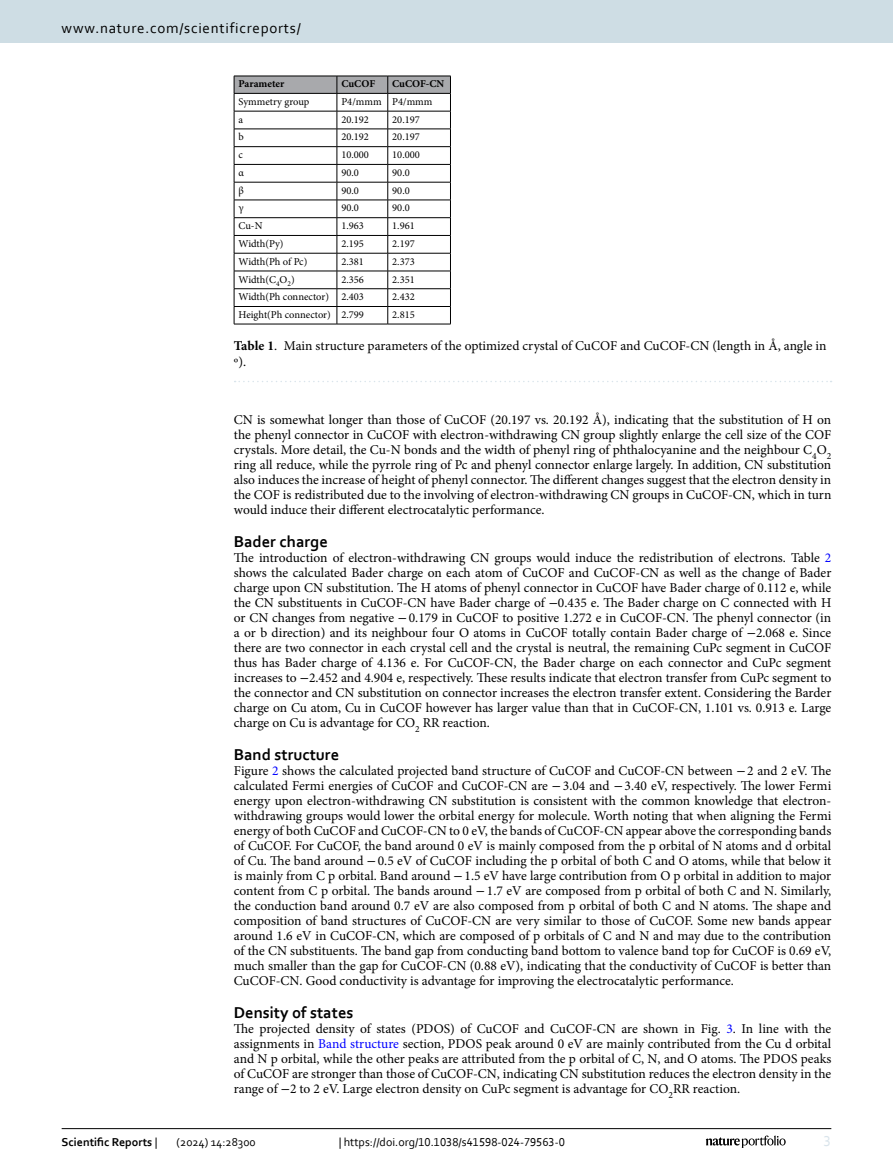
<style>
.page{position:relative;width:893px;height:1174px;background:#fff}
.page>*{position:absolute;margin:0;border:0;box-sizing:border-box;transform-origin:0 0}
.Head_1{font:700 16.5px "Corbel";color:#000}
.t1{font:15px "Corbel";letter-spacing:.05em;color:#000}
.t2{font:15px "Corbel";color:#d9e4eb}
.Body_Text{font:13.5px/15px "Minion Pro";color:#000;text-align:justify}
.Table_Caption{font:13.5px/16.5px "Minion Pro";color:#000}
.t3{font:12px "Corbel";color:#000}
.t4{font:700 12px "Corbel";color:#000}
.Table_Body{font:10.5px "Minion Pro";color:#000}
.Table_Head{font:700 10.5px "Minion Pro";letter-spacing:-.005em;color:#000}
.s1{font-weight:700}
.s2{color:#00f}
.s3{font-family:"STIX"}
.s4{font-weight:400}
</style>
<div class="page">
<hr style="left:337px;top:324px;width:51px;height:1px;background:#000">
<svg style="left:234px;top:76px;width:217px;height:248px"></svg>
<hr style="left:388px;top:324px;width:63px;height:1px;background:#000">
<hr style="left:234px;top:324px;width:103px;height:1px;background:#000">
<svg style="left:235px;top:381px;width:597px;height:1px"></svg>
<hr style="left:62px;top:1128px;width:769px;height:1px;background:#000">
<svg style="left:706px;top:1135px;width:80px;height:12px"></svg>
<div style="left:0;top:0;width:893px;height:43px;background:#cedde4"></div>
<p class="t1" style="left:62px;top:18px;width:241px">www.nature.com/scientificreports/</p>
<p class="Table_Head" style="left:239px;top:77px;width:47px">Parameter</p>
<p class="Table_Head" style="left:341px;top:77px;width:35px">CuCOF</p>
<p class="Table_Head" style="left:392px;top:77px;width:54px">CuCOF-CN</p>
<p class="Table_Body" style="left:239px;top:95px;width:72px">Symmetry group</p>
<p class="Table_Body" style="left:341px;top:95px;width:42px">P4/mmm</p>
<p class="Table_Body" style="left:392px;top:95px;width:42px">P4/mmm</p>
<p class="Table_Body" style="left:239px;top:112px;width:6px">a</p>
<p class="Table_Body" style="left:341px;top:112px;width:29px">20.192</p>
<p class="Table_Body" style="left:392px;top:112px;width:29px">20.197</p>
<p class="Table_Body" style="left:239px;top:130px;width:7px">b</p>
<p class="Table_Body" style="left:341px;top:130px;width:29px">20.192</p>
<p class="Table_Body" style="left:392px;top:130px;width:29px">20.197</p>
<p class="Table_Body" style="left:239px;top:148px;width:6px">c</p>
<p class="Table_Body" style="left:341px;top:148px;width:29px">10.000</p>
<p class="Table_Body" style="left:392px;top:148px;width:29px">10.000</p>
<p class="Table_Body" style="left:239px;top:166px;width:7px">α</p>
<p class="Table_Body" style="left:341px;top:166px;width:19px">90.0</p>
<p class="Table_Body" style="left:392px;top:166px;width:19px">90.0</p>
<p class="Table_Body" style="left:239px;top:183px;width:7px">β</p>
<p class="Table_Body" style="left:341px;top:183px;width:19px">90.0</p>
<p class="Table_Body" style="left:392px;top:183px;width:19px">90.0</p>
<p class="Table_Body" style="left:239px;top:201px;width:7px">γ</p>
<p class="Table_Body" style="left:341px;top:201px;width:19px">90.0</p>
<p class="Table_Body" style="left:392px;top:201px;width:19px">90.0</p>
<p class="Table_Body" style="left:239px;top:219px;width:25px">Cu-N</p>
<p class="Table_Body" style="left:341px;top:219px;width:24px">1.963</p>
<p class="Table_Body" style="left:392px;top:219px;width:24px">1.961</p>
<p class="Table_Body" style="left:239px;top:237px;width:47px">Width(Py)</p>
<p class="Table_Body" style="left:341px;top:237px;width:24px">2.195</p>
<p class="Table_Body" style="left:392px;top:237px;width:24px">2.197</p>
<p class="Table_Body" style="left:239px;top:254px;width:70px">Width(Ph of Pc)</p>
<p class="Table_Body" style="left:341px;top:254px;width:24px">2.381</p>
<p class="Table_Body" style="left:392px;top:254px;width:24px">2.373</p>
<p class="Table_Body" style="left:239px;top:272px;width:58px">Width(C<sub>4</sub>O<sub>2</sub>)</p>
<p class="Table_Body" style="left:341px;top:272px;width:24px">2.356</p>
<p class="Table_Body" style="left:392px;top:272px;width:24px">2.351</p>
<p class="Table_Body" style="left:239px;top:290px;width:92px">Width(Ph connector)</p>
<p class="Table_Body" style="left:341px;top:290px;width:24px">2.403</p>
<p class="Table_Body" style="left:392px;top:290px;width:24px">2.432</p>
<p class="Table_Body" style="left:239px;top:307px;width:94px">Height(Ph connector)</p>
<p class="Table_Body" style="left:341px;top:307px;width:24px">2.799</p>
<p class="Table_Body" style="left:392px;top:307px;width:24px">2.815</p>
<p class="Table_Caption" style="left:234px;top:337px;width:594px"><span class="s1">Table 1</span>. Main structure parameters of the optimized crystal of CuCOF and CuCOF-CN (length in Å, angle in º).</p>
<p class="Body_Text" style="left:234px;top:412px;width:599px">CN is somewhat longer than those of CuCOF (20.197 vs. 20.192 Å), indicating that the substitution of H on the phenyl connector in CuCOF with electron-withdrawing CN group slightly enlarge the cell size of the COF crystals. More detail, the Cu-N bonds and the width of phenyl ring of phthalocyanine and the neighbour C<sub>4</sub>O<sub>2 </sub>ring all reduce, while the pyrrole ring of Pc and phenyl connector enlarge largely. In addition, CN substitution also induces the increase of height of phenyl connector. The different changes suggest that the electron density in the COF is redistributed due to the involving of electron-withdrawing CN groups in CuCOF-CN, which in turn would induce their different electrocatalytic performance.</p>
<p class="Head_1" style="left:234px;top:531px;width:95px">Bader charge</p>
<p class="Body_Text" style="left:234px;top:550px;width:599px">The introduction of electron-withdrawing CN groups would induce the redistribution of electrons. Table <span class="s2">2 </span>shows the calculated Bader charge on each atom of CuCOF and CuCOF-CN as well as the change of Bader charge upon CN substitution. The H atoms of phenyl connector in CuCOF have Bader charge of 0.112 e, while the CN substituents in CuCOF-CN have Bader charge of <span class="s3">−</span>0.435 e. The Bader charge on C connected with H or CN changes from negative <span class="s3">−</span>0.179 in CuCOF to positive 1.272 e in CuCOF-CN. The phenyl connector (in a or b direction) and its neighbour four O atoms in CuCOF totally contain Bader charge of <span class="s3">−</span>2.068 e. Since there are two connector in each crystal cell and the crystal is neutral, the remaining CuPc segment in CuCOF thus has Bader charge of 4.136 e. For CuCOF-CN, the Bader charge on each connector and CuPc segment increases to <span class="s3">−</span>2.452 and 4.904 e, respectively. These results indicate that electron transfer from CuPc segment to the connector and CN substitution on connector increases the electron transfer extent. Considering the Barder charge on Cu atom, Cu in CuCOF however has larger value than that in CuCOF-CN, 1.101 vs. 0.913 e. Large charge on Cu is advantage for CO<sub>2</sub> RR reaction.</p>
<p class="Head_1" style="left:234px;top:744px;width:107px">Band structure</p>
<p class="Body_Text" style="left:234px;top:763px;width:599px">Figure <span class="s2">2</span> shows the calculated projected band structure of CuCOF and CuCOF-CN between <span class="s3">−</span>2 and 2 eV. The calculated Fermi energies of CuCOF and CuCOF-CN are <span class="s3">−</span>3.04 and <span class="s3">−</span>3.40 eV, respectively. The lower Fermi energy upon electron-withdrawing CN substitution is consistent with the common knowledge that electron&shy;withdrawing groups would lower the orbital energy for molecule. Worth noting that when aligning the Fermi energy of both CuCOF and CuCOF-CN to 0 eV, the bands of CuCOF-CN appear above the corresponding bands of CuCOF. For CuCOF, the band around 0 eV is mainly composed from the p orbital of N atoms and d orbital of Cu. The band around <span class="s3">−</span>0.5 eV of CuCOF including the p orbital of both C and O atoms, while that below it is mainly from C p orbital. Band around <span class="s3">−</span>1.5 eV have large contribution from O p orbital in addition to major content from C p orbital. The bands around <span class="s3">−</span>1.7 eV are composed from p orbital of both C and N. Similarly, the conduction band around 0.7 eV are also composed from p orbital of both C and N atoms. The shape and composition of band structures of CuCOF-CN are very similar to those of CuCOF. Some new bands appear around 1.6 eV in CuCOF-CN, which are composed of p orbitals of C and N and may due to the contribution of the CN substituents. The band gap from conducting band bottom to valence band top for CuCOF is 0.69 eV, much smaller than the gap for CuCOF-CN (0.88 eV), indicating that the conductivity of CuCOF is better than CuCOF-CN. Good conductivity is advantage for improving the electrocatalytic performance.</p>
<p class="Head_1" style="left:234px;top:1002px;width:121px">Density of states</p>
<p class="Body_Text" style="left:234px;top:1021px;width:599px">The projected density of states (PDOS) of CuCOF and CuCOF-CN are shown in Fig. <span class="s2">3</span>. In line with the assignments in <span class="s2">Band structure</span> section, PDOS peak around 0 eV are mainly contributed from the Cu d orbital and N p orbital, while the other peaks are attributed from the p orbital of C, N, and O atoms. The PDOS peaks of CuCOF are stronger than those of CuCOF-CN, indicating CN substitution reduces the electron density in the range of <span class="s3">−</span>2 to 2 eV. Large electron density on CuPc segment is advantage for CO<sub>2</sub>RR reaction.</p>
<p class="t4" style="left:62px;top:1134px;width:97px">Scientific Reports <span class="s4">|</span></p>
<p class="t3" style="left:177px;top:1134px;width:81px">(2024) 14:28300</p>
<p class="t3" style="left:339px;top:1134px;width:228px">| https://doi.org/10.1038/s41598-024-79563-0</p>
<p class="t2" style="left:824px;top:1132px;width:9px">3</p>
</div>
